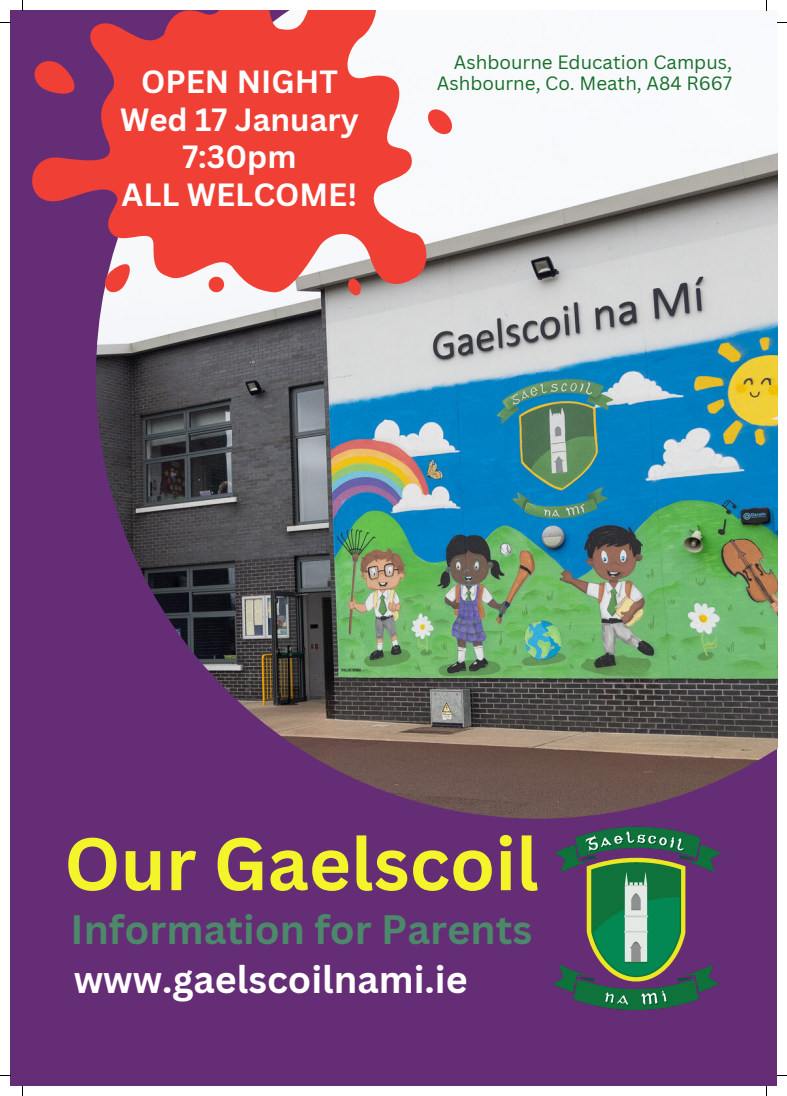
<style>
.page{position:relative;width:787px;height:1096px;background:#fff}
.page>*{position:absolute;margin:0;border:0;box-sizing:border-box;transform-origin:0 0}
.t1{font:700 72.5px "Canva Sans";color:#f3f42a}
.t2{font:700 40px "Canva Sans";color:#4c896a}
.t3{font:700 37.5px "Canva Sans";color:#fff}
.t4{font:700 31.25px "Canva Sans";color:#fff}
.t5{font:18.75px "Canva Sans";color:#176e29}
</style>
<div class="page">
<div style="left:10px;top:10px;width:767px;height:1076px;background:#652d76"></div>
<img style="left:96px;top:10px;width:681px;height:808px">
<svg style="left:22px;top:10px;width:410px;height:284px;fill:#f04036"></svg>
<svg style="left:209px;top:277px;width:15px;height:15px"></svg>
<svg style="left:346px;top:277px;width:17px;height:20px"></svg>
<svg style="left:423px;top:105px;width:34px;height:34px"></svg>
<svg style="left:104px;top:262px;width:28px;height:32px"></svg>
<svg style="left:32px;top:59px;width:45px;height:38px"></svg>
<img style="left:538px;top:818px;width:183px;height:192px">
<p class="t4" style="left:141px;top:60px;width:198px">OPEN NIGHT</p>
<p class="t4" style="left:120px;top:97px;width:240px">Wed 17 January</p>
<p class="t4" style="left:182px;top:135px;width:115px">7:30pm</p>
<p class="t4" style="left:122px;top:172px;width:237px">ALL WELCOME!</p>
<p class="t5" style="left:454px;top:49px;width:280px">Ashbourne Education Campus,</p>
<p class="t5" style="left:437px;top:70px;width:297px">Ashbourne, Co. Meath, A84 R667</p>
<p class="t1" style="left:64px;top:812px;width:476px">Our Gaelscoil</p>
<p class="t2" style="left:71px;top:900px;width:463px">Information for Parents</p>
<p class="t3" style="left:74px;top:952px;width:395px">www.gaelscoilnami.ie</p>
</div>
